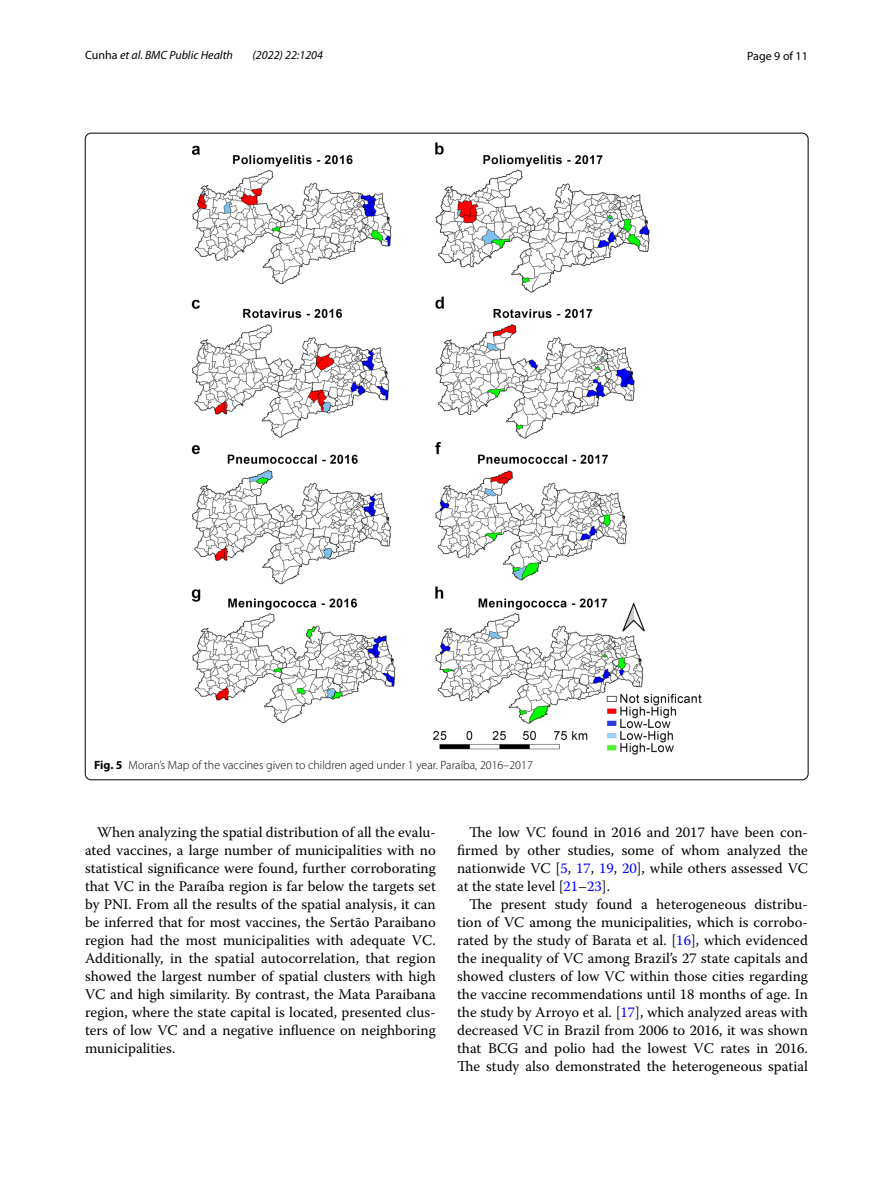
<style>
.page{position:relative;width:893px;height:1187px;background:#fff}
.page>*{position:absolute;margin:0;border:0;box-sizing:border-box;transform-origin:0 0}
.t1{font:14.7px/18px "Warnock Pro";color:#000;text-align:justify}
.t2{font:300 12px "Myriad Pro";color:#000}
.t3{font:italic 12px "Myriad Pro";color:#000}
.t4{font:12px "Myriad Pro";color:#000}
.s1{font-style:normal}
.s2{font-weight:700}
.s3{color:#00f}
</style>
<div class="page">
<img style="left:191px;top:142px;width:511px;height:612px">
<p class="t3" style="left:85px;top:48px;width:149px"><span class="s1">Cunha</span> et al. BMC Public Health</p>
<p class="t3" style="left:253px;top:48px;width:72px">(2022) 22:1204</p>
<p class="t4" style="left:747px;top:48px;width:62px">Page 9 of 11</p>
<p class="t2" style="left:94px;top:758px;width:440px"><span class="s2">Fig. 5</span> Moran’s Map of the vaccines given to children aged under 1 year. Paraíba, 2016–2017</p>
<p class="t1" style="left:85px;top:822px;width:352px;text-indent:12px">When analyzing the spatial distribution of all the evalu&shy;ated vaccines, a large number of municipalities with no statistical significance were found, further corroborating that VC in the Paraíba region is far below the targets set by PNI. From all the results of the spatial analysis, it can be inferred that for most vaccines, the Sertão Paraibano region had the most municipalities with adequate VC.<br>Additionally, in the spatial autocorrelation, that region showed the largest number of spatial clusters with high VC and high similarity. By contrast, the Mata Paraibana region, where the state capital is located, presented clus&shy;ters of low VC and a negative influence on neighboring municipalities.</p>
<p class="t1" style="left:457px;top:822px;width:352px;text-indent:12px">The low VC found in 2016 and 2017 have been con&shy;firmed by other studies, some of whom analyzed the nationwide VC [<span class="s3">5</span>, <span class="s3">17</span>, <span class="s3">19</span>, <span class="s3">20</span>], while others assessed VC at the state level [<span class="s3">21</span>–<span class="s3">23</span>].</p>
<p class="t1" style="left:457px;top:894px;width:352px;text-indent:12px">The present study found a heterogeneous distribu&shy;tion of VC among the municipalities, which is corrobo&shy;rated by the study of Barata et al. [<span class="s3">16</span>], which evidenced the inequality of VC among Brazil’s 27 state capitals and showed clusters of low VC within those cities regarding the vaccine recommendations until 18 months of age. In the study by Arroyo et al. [<span class="s3">17</span>], which analyzed areas with decreased VC in Brazil from 2006 to 2016, it was shown that BCG and polio had the lowest VC rates in 2016.<br>The study also demonstrated the heterogeneous spatial</p>
</div>
